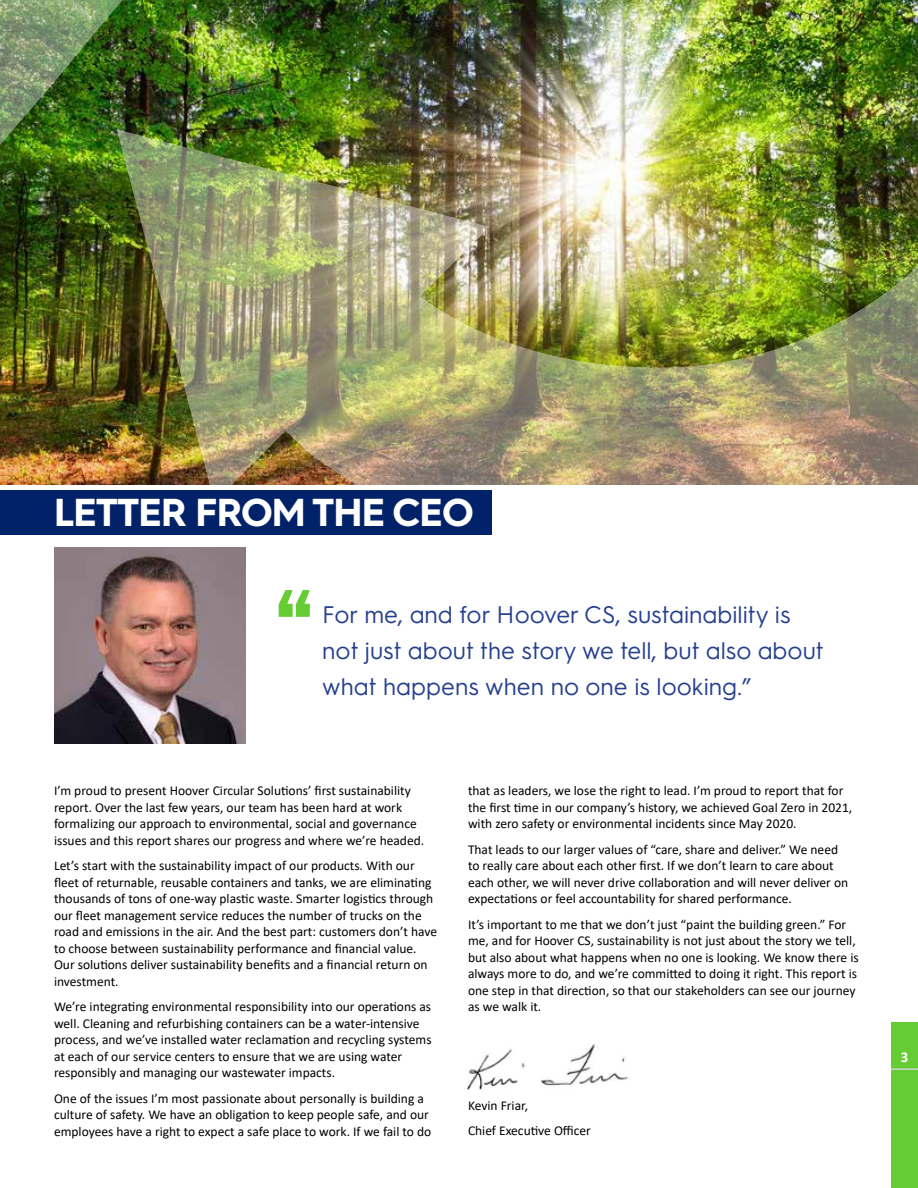
<style>
.page{position:relative;width:918px;height:1188px;background:#fff}
.page>*{position:absolute;margin:0;border:0;box-sizing:border-box;transform-origin:0 0}
.t1{font:700 39px "Hurme Geometric Sans 3";letter-spacing:-.02em;color:#fff}
.t2{font:24px/36px "Hurme Geometric Sans 3";color:#25408f}
.t3{font:700 15px "Calibri";color:#fff}
.t4{font:13.5px/16.5px "Calibri";color:#000}
</style>
<div class="page">
<div style="left:891px;top:1022px;width:27px;height:166px;background:#6c3"></div>
<hr style="left:891px;top:1068px;width:27px;height:2px;background:#d2d3d4">
<img style="left:467px;top:1044px;width:161px;height:47px">
<img style="left:0;top:0;width:918px;height:548px">
<div style="left:0;top:490px;width:491px;height:45px;background:#012269"></div>
<svg style="left:279px;top:590px;width:31px;height:27px"></svg>
<img style="left:54px;top:548px;width:192px;height:195px">
<h1 class="t1" style="left:54px;top:485px;width:421px">LETTER FROM THE CEO</h1>
<h2 class="t2" style="left:322px;top:595px;width:503px">For me, and for Hoover CS, sustainability is not just about the story we tell, but also about what happens when no one is looking.”</h2>
<p class="t4" style="left:54px;top:782px;width:370px">I’m proud to present Hoover Circular Solutions’ first sustainability report. Over the last few years, our team has been hard at work formalizing our approach to environmental, social and governance issues and this report shares our progress and where we’re headed.</p>
<p class="t4" style="left:54px;top:857px;width:385px">Let’s start with the sustainability impact of our products. With our fleet of returnable, reusable containers and tanks, we are eliminating thousands of tons of one-way plastic waste. Smarter logistics through our fleet management service reduces the number of trucks on the road and emissions in the air. And the best part: customers don’t have to choose between sustainability performance and financial value.<br>Our solutions deliver sustainability benefits and a financial return on investment.</p>
<p class="t4" style="left:54px;top:998px;width:379px">We’re integrating environmental responsibility into our operations as well. Cleaning and refurbishing containers can be a water-intensive process, and we’ve installed water reclamation and recycling systems at each of our service centers to ensure that we are using water responsibly and managing our wastewater impacts.</p>
<p class="t4" style="left:54px;top:1090px;width:379px">One of the issues I’m most passionate about personally is building a culture of safety. We have an obligation to keep people safe, and our employees have a right to expect a safe place to work. If we fail to do</p>
<p class="t4" style="left:468px;top:782px;width:386px">that as leaders, we lose the right to lead. I’m proud to report that for the first time in our company’s history, we achieved Goal Zero in 2021, with zero safety or environmental incidents since May 2020.</p>
<p class="t4" style="left:468px;top:841px;width:382px">That leads to our larger values of “care, share and deliver.” We need to really care about each other first. If we don’t learn to care about each other, we will never drive collaboration and will never deliver on expectations or feel accountability for shared performance.</p>
<p class="t4" style="left:468px;top:916px;width:392px">It’s important to me that we don’t just “paint the building green.” For me, and for Hoover CS, sustainability is not just about the story we tell, but also about what happens when no one is looking. We know there is always more to do, and we’re committed to doing it right. This report is one step in that direction, so that our stakeholders can see our journey as we walk it.</p>
<p class="t4" style="left:468px;top:1092px;width:125px;line-height:25.3px">Kevin Friar,<br>Chief Executive Officer</p>
<p class="t3" style="left:901px;top:1048px;width:9px">3</p>
</div>
